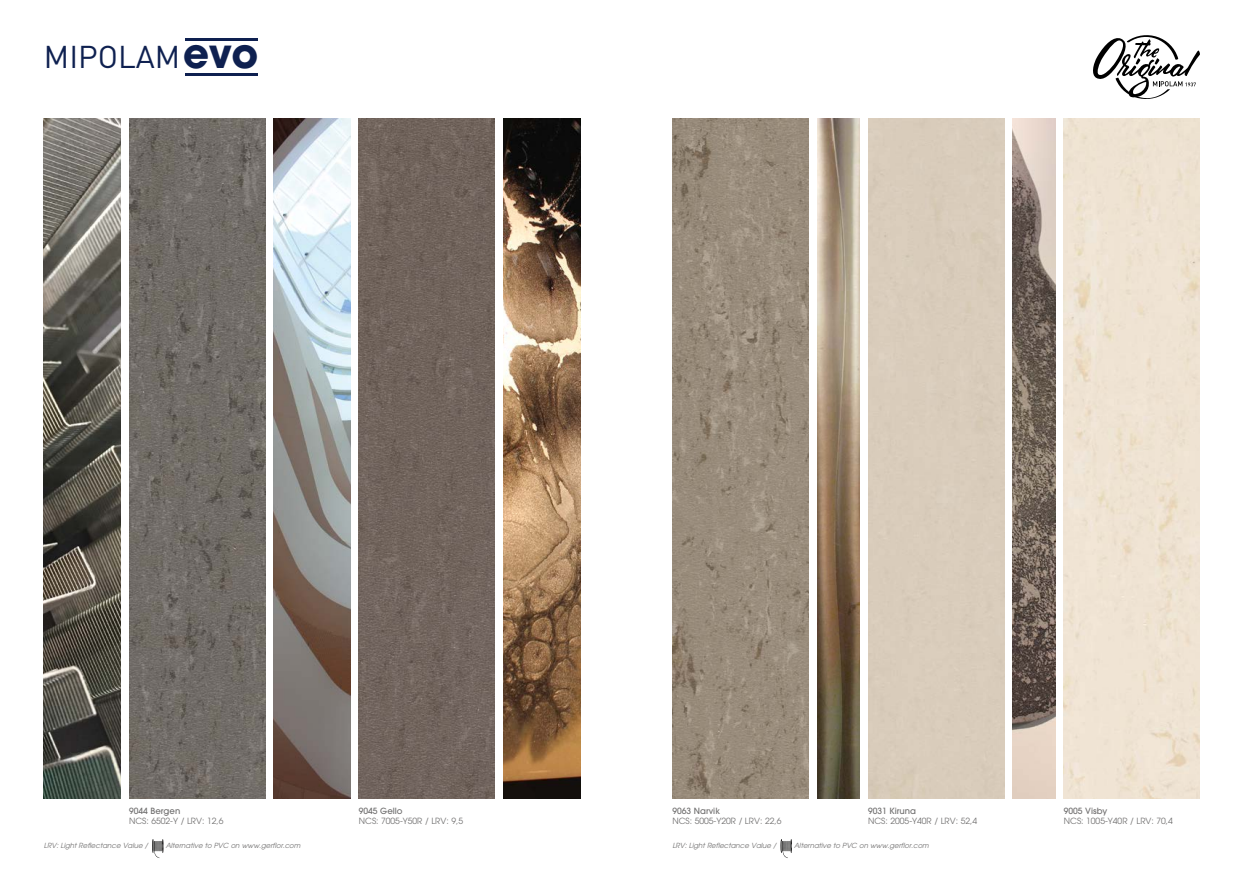
<style>
.page{position:relative;width:1248px;height:879px;background:#fff}
.page>*{position:absolute;margin:0;border:0;box-sizing:border-box;transform-origin:0 0}
.t1{font:31.1px "DIN Pro";color:#0e2050}
.t2{font:8.5px "Avant Garde";color:#706f6f}
.t3{font:500 8.5px "Avant Garde";color:#706f6f}
.t4{font:italic 7px "Avant Garde";color:#706f6f}
.s1{font-family:"Avant Garde";font-weight:700;font-size:40.3px}
</style>
<div class="page">
<img style="left:672px;top:118px;width:136px;height:680px">
<img style="left:359px;top:118px;width:136px;height:680px">
<div style="left:1063px;top:118px;width:136px;height:680px;background:#efe3d3"></div>
<img style="left:129px;top:118px;width:136px;height:680px">
<img style="left:274px;top:118px;width:76px;height:680px">
<img style="left:817px;top:118px;width:42px;height:680px">
<img style="left:503px;top:118px;width:77px;height:680px">
<img style="left:1012px;top:118px;width:43px;height:680px">
<img style="left:44px;top:118px;width:76px;height:680px">
<svg style="left:152px;top:839px;width:11px;height:19px"></svg>
<svg style="left:780px;top:839px;width:12px;height:19px"></svg>
<svg style="left:1093px;top:35px;width:107px;height:64px"></svg>
<hr style="left:185px;top:73px;width:72px;height:3px;background:#0e2050">
<hr style="left:185px;top:38px;width:72px;height:3px;background:#0e2050">
<h1 class="t1" style="left:44px;top:36px;width:216px">MIPOLAM<span class="s1">evo</span></h1>
<p class="t3" style="left:129px;top:805px;width:53px">9044 Bergen</p>
<p class="t2" style="left:129px;top:816px;width:96px">NCS: 6502-Y / LRV: 12,6</p>
<p class="t3" style="left:359px;top:805px;width:45px">9045 Gello</p>
<p class="t2" style="left:359px;top:816px;width:106px">NCS: 7005-Y50R / LRV: 9,5</p>
<p class="t3" style="left:672px;top:805px;width:49px">9063 Narvik</p>
<p class="t2" style="left:672px;top:816px;width:111px">NCS: 5005-Y20R / LRV: 22,6</p>
<p class="t3" style="left:868px;top:805px;width:49px">9031 Kiruna</p>
<p class="t2" style="left:868px;top:816px;width:111px">NCS: 2005-Y40R / LRV: 52,4</p>
<p class="t3" style="left:1063px;top:805px;width:45px">9005 Visby</p>
<p class="t2" style="left:1063px;top:816px;width:111px">NCS: 1005-Y40R / LRV: 70,4</p>
<p class="t4" style="left:44px;top:841px;width:107px">LRV:LightReflectance Value /</p>
<p class="t4" style="left:166px;top:841px;width:138px">Alternative to PVC on www.gerflor.com</p>
<p class="t4" style="left:672px;top:841px;width:107px">LRV:LightReflectance Value /</p>
<p class="t4" style="left:794px;top:841px;width:138px">Alternative to PVC on www.gerflor.com</p>
</div>
